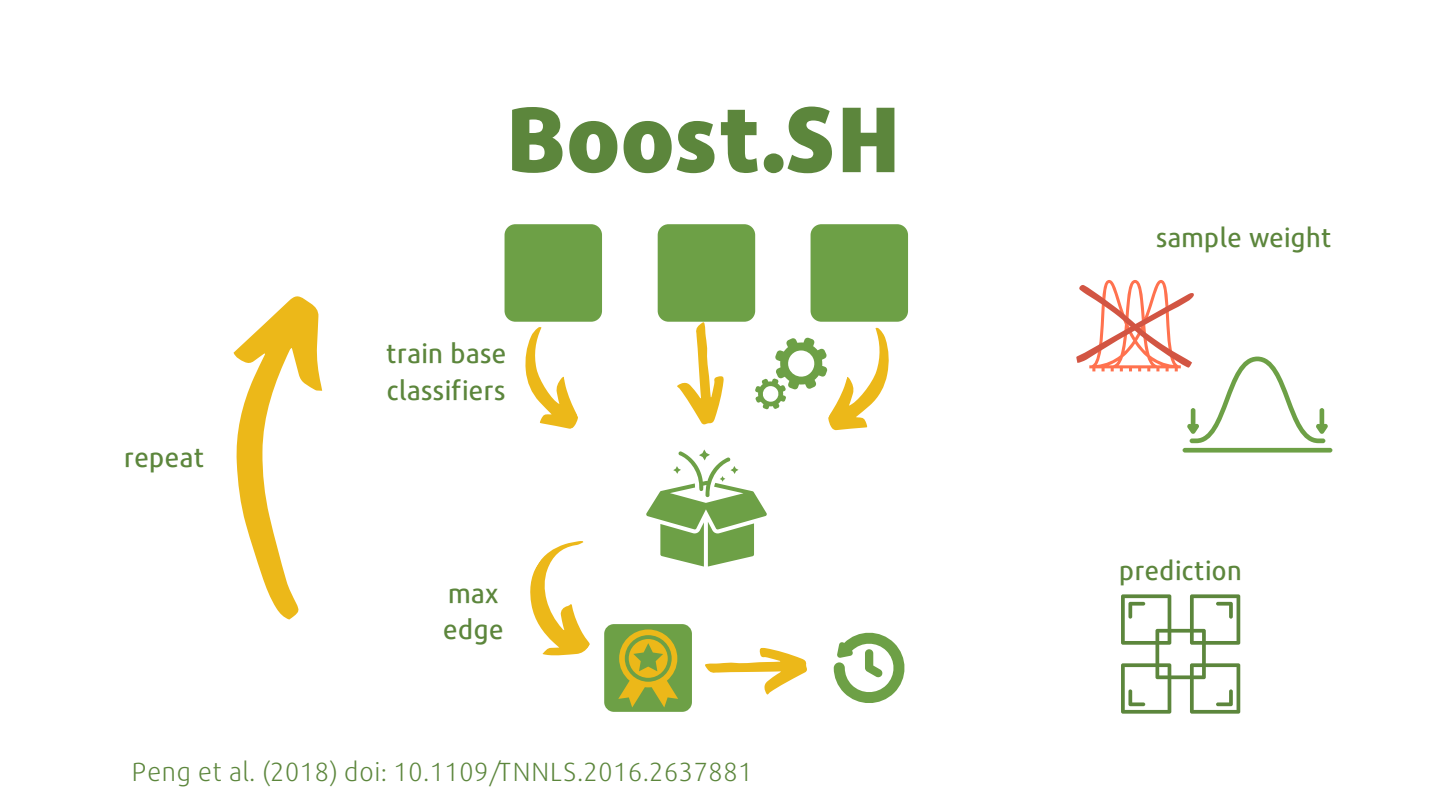
<style>
.page{position:relative;width:1440px;height:810px;background:#fff}
.page>*{position:absolute;margin:0;border:0;box-sizing:border-box;transform-origin:0 0}
.t1{font:900 90px "Repo";color:#5c863c}
.t2{font:500 26.7px/36.8px "Repo";color:#5c863c}
.t3{font:300 26.3px "Repo";color:#5c863c}
.t4{font:500 26.3px "Repo";color:#5c863c}
</style>
<div class="page">
<div style="left:505px;top:224px;width:97px;height:98px;background:#6da046;border-radius:11px"></div>
<div style="left:658px;top:224px;width:97px;height:98px;background:#6da046;border-radius:11px"></div>
<div style="left:811px;top:224px;width:97px;height:98px;background:#6da046;border-radius:11px"></div>
<svg style="left:525px;top:327px;width:53px;height:102px"></svg>
<svg style="left:677px;top:322px;width:47px;height:103px"></svg>
<svg style="left:755px;top:327px;width:134px;height:104px"></svg>
<div style="left:604px;top:624px;width:88px;height:88px;background:#6da046;border-radius:10px"></div>
<svg style="left:834px;top:632px;width:71px;height:71px"></svg>
<svg style="left:530px;top:450px;width:277px;height:257px"></svg>
<svg style="left:234px;top:296px;width:88px;height:324px"></svg>
<svg style="left:1121px;top:594px;width:119px;height:120px"></svg>
<div style="left:1183px;top:448px;width:149px;height:5px;background:#6da046;border-radius:2px"></div>
<svg style="left:1076px;top:280px;width:252px;height:163px"></svg>
<h1 class="t1" style="left:507px;top:78px;width:398px">Boost.SH</h1>
<p class="t2" style="left:124px;top:439px;width:82px">repeat</p>
<p class="t2" style="left:386px;top:334px;width:122px">train base classifiers</p>
<p class="t2" style="left:443px;top:574px;width:62px">max edge</p>
<p class="t3" style="left:132px;top:756px;width:623px">Peng et al. (2018) doi: 10.1109/TNNLS.2016.2637881</p>
<p class="t4" style="left:1156px;top:221px;width:178px">sample weight</p>
<p class="t4" style="left:1119px;top:554px;width:125px">prediction</p>
</div>
